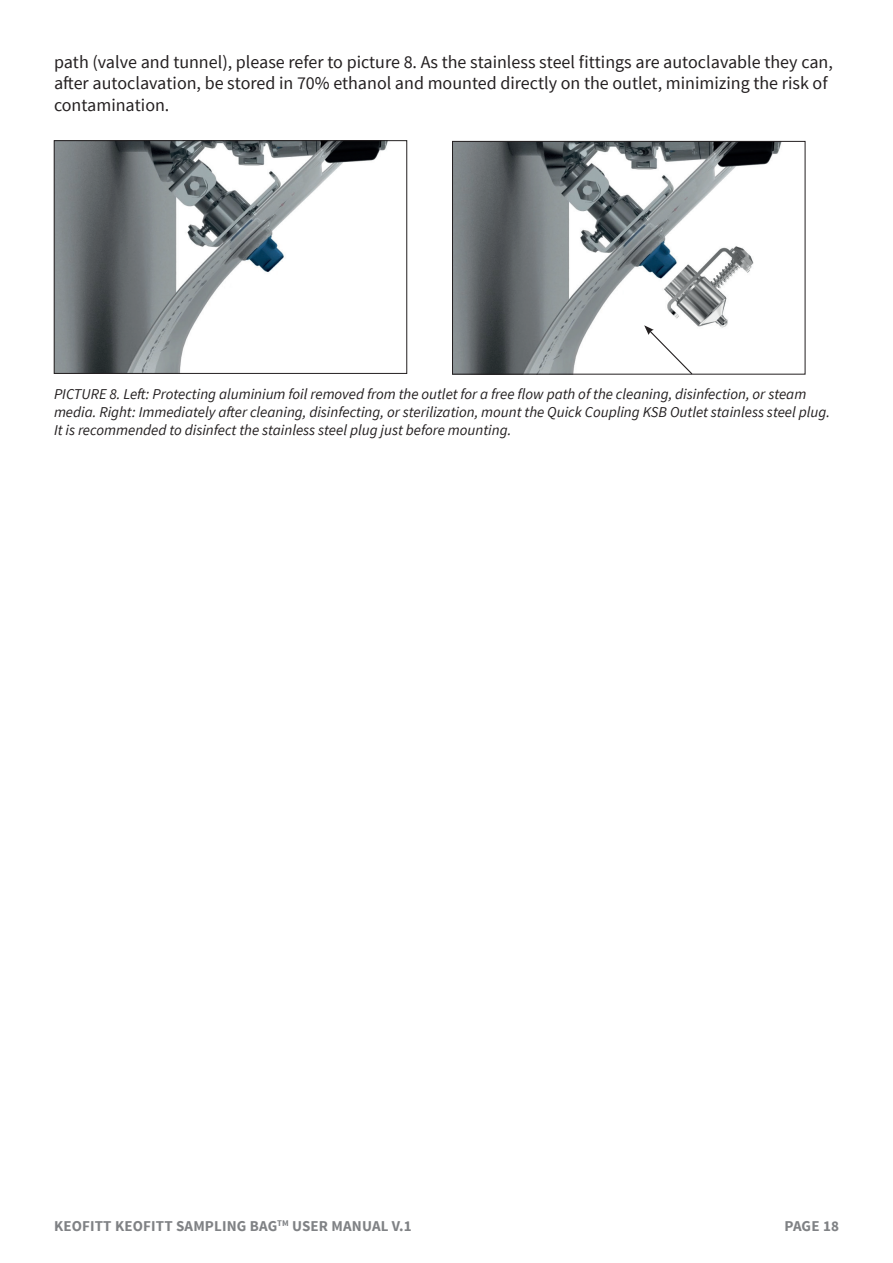
<style>
.page{position:relative;width:893px;height:1263px;background:#fff}
.page>*{position:absolute;margin:0;border:0;box-sizing:border-box;transform-origin:0 0}
.t1{font:18px/21.6px "Source Sans Pro";color:#231f20}
.t2{font:italic 15px/18px "Source Sans Pro";color:#231f20}
.t3{font:700 15px "Source Sans Pro";letter-spacing:.01em;color:#808285}
</style>
<div class="page">
<img style="left:56px;top:142px;width:332px;height:230px">
<div style="left:54px;top:140px;width:353px;height:234px;border:1px solid #231f20"></div>
<img style="left:454px;top:143px;width:328px;height:229px">
<div style="left:452px;top:141px;width:353px;height:233px;border:1px solid #231f20"></div>
<svg style="left:644px;top:325px;width:49px;height:50px"></svg>
<p class="t1" style="left:54px;top:51px;width:780px">path (valve and tunnel), please refer to picture 8. As the stainless steel fittings are autoclavable they can, after autoclavation, be stored in 70% ethanol and mounted directly on the outlet, minimizing the risk of contamination.</p>
<p class="t2" style="left:54px;top:385px;width:777px">PICTURE 8. Left: Protecting aluminium foil removed from the outlet for a free flow path of the cleaning, disinfection, or steam media. Right: Immediately after cleaning, disinfecting, or sterilization, mount the Quick Coupling KSB Outlet stainless steel plug.<br>It is recommended to disinfect the stainless steel plug just before mounting.</p>
<p class="t3" style="left:54px;top:1216px;width:359px">KEOFITT KEOFITT SAMPLING BAG<sup>TM</sup> USER MANUAL V.1</p>
<p class="t3" style="left:784px;top:1216px;width:56px">PAGE 18</p>
</div>
